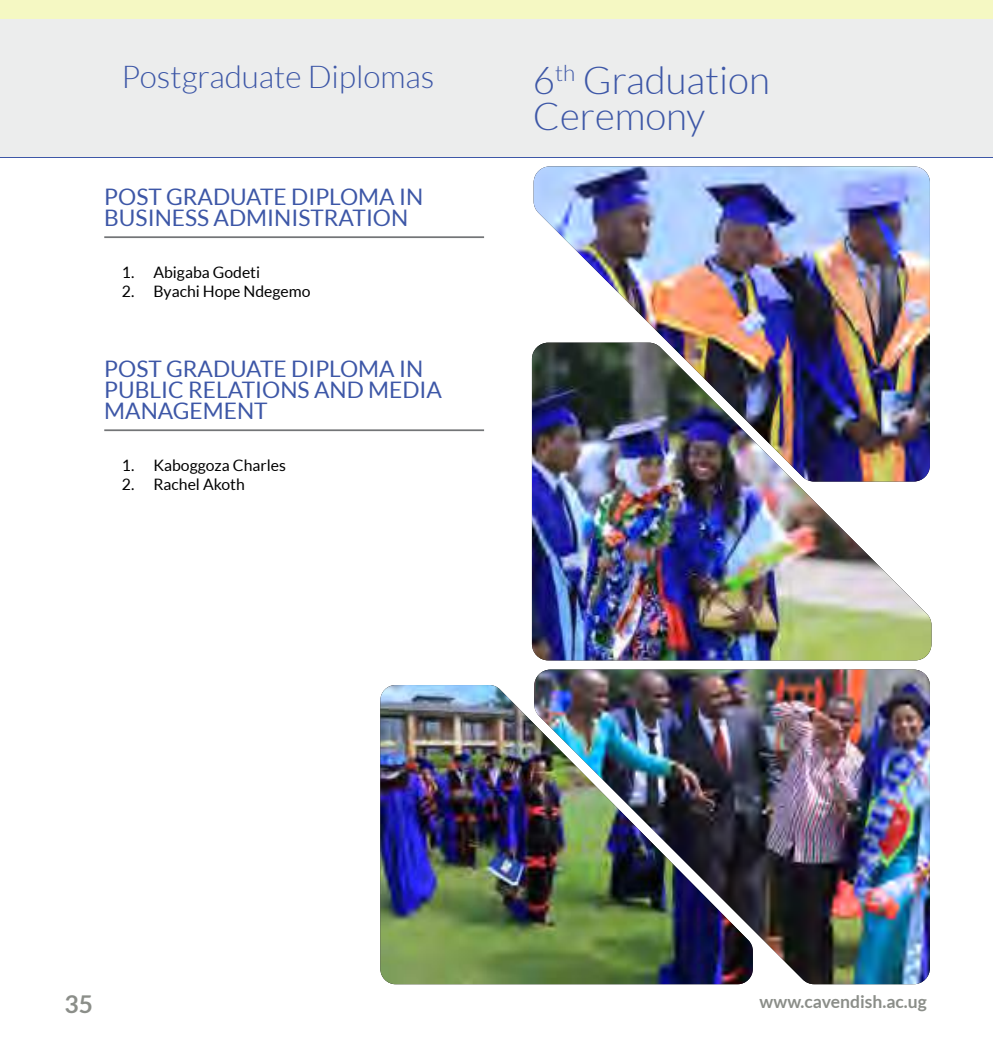
<style>
.page{position:relative;width:993px;height:1042px;background:#fff}
.page>*{position:absolute;margin:0;border:0;box-sizing:border-box;transform-origin:0 0}
.t1{font:300 38.5px/35.7px "Lato";color:#3d57a7}
.t2{font:300 31.5px "Lato";color:#3d57a7}
.t3{font:700 24.5px "Lato";color:#8b8e89}
.t4{font:22.75px/21px "Lato";color:#3d57a7}
.t5{font:700 17.5px "Lato";color:#8b8e89}
.t6{font:15.75px "Lato";color:#000}
</style>
<div class="page">
<div style="left:0;top:19px;width:992px;height:138px;background:#eceded"></div>
<div style="left:0;top:0;width:992px;height:19px;background:#f5f8c3"></div>
<img style="left:380px;top:685px;width:154px;height:299px">
<hr style="left:104px;top:236px;width:380px;height:2px;background:#737577">
<hr style="left:104px;top:429px;width:380px;height:2px;background:#737577">
<img style="left:533px;top:166px;width:396px;height:177px">
<img style="left:534px;top:669px;width:395px;height:315px">
<img style="left:531px;top:343px;width:400px;height:317px">
<h2 class="t2" style="left:122px;top:60px;width:314px">Postgraduate Diplomas</h2>
<p class="t4" style="left:104px;top:186px;width:320px">POST GRADUATE DIPLOMA IN<br>BUSINESS ADMINISTRATION</p>
<p class="t6" style="left:122px;top:264px;width:140px">1. Abigaba Godeti</p>
<p class="t6" style="left:122px;top:283px;width:190px">2. Byachi Hope Ndegemo</p>
<p class="t4" style="left:104px;top:358px;width:339px">POST GRADUATE DIPLOMA IN<br>PUBLIC RELATIONS AND MEDIA<br>MANAGEMENT</p>
<p class="t6" style="left:122px;top:456px;width:165px">1. Kaboggoza Charles</p>
<p class="t6" style="left:122px;top:475px;width:124px">2. Rachel Akoth</p>
<h1 class="t1" style="left:532px;top:62px;width:238px">6<sup>th</sup> Graduation<br>Ceremony</h1>
<p class="t3" style="left:64px;top:990px;width:30px">35</p>
<p class="t5" style="left:759px;top:991px;width:169px">www.cavendish.ac.ug</p>
</div>
